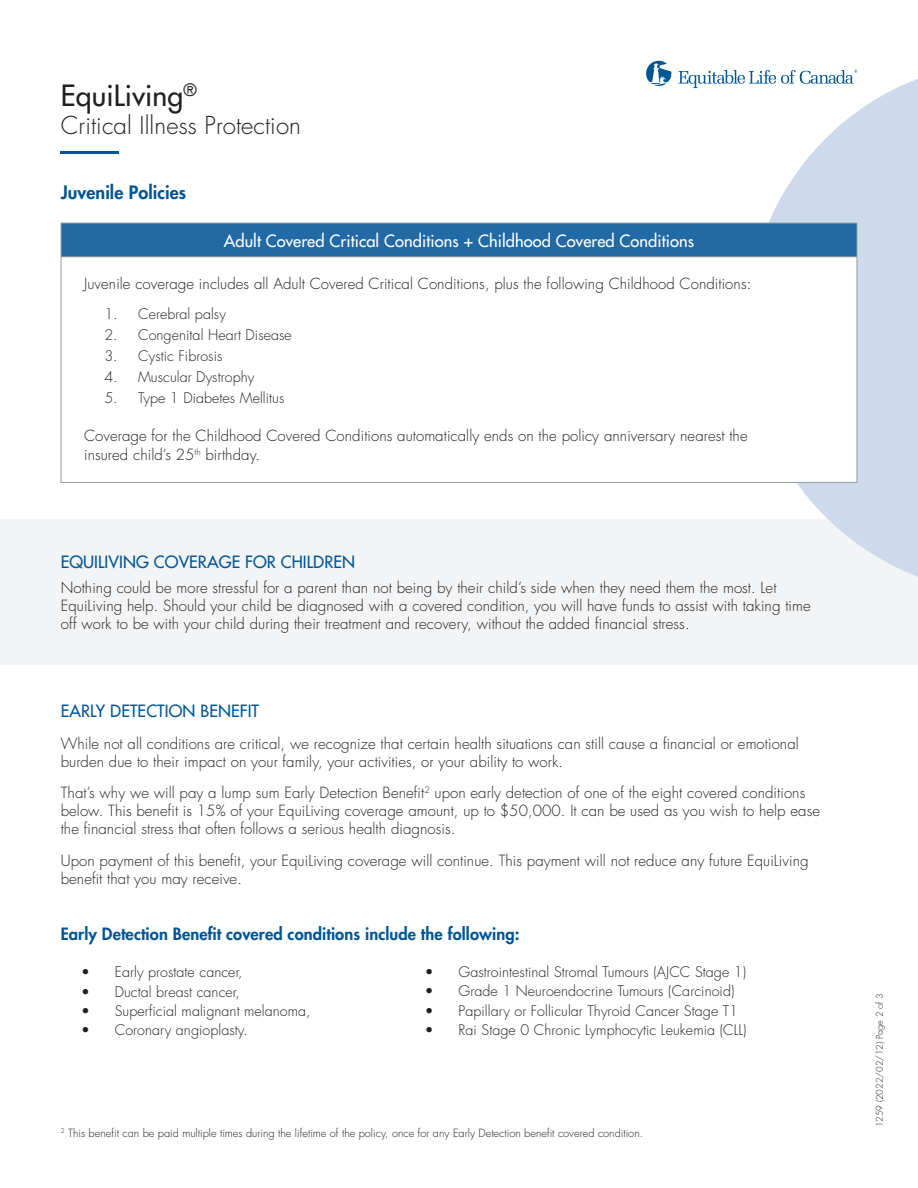
<style>
.page{position:relative;width:918px;height:1188px;background:#fff}
.page>*{position:absolute;margin:0;border:0;box-sizing:border-box;transform-origin:0 0}
.t1{font:500 28.5px "Futura Std";letter-spacing:.005em;color:#231f20}
.t2{font:300 24px "Futura Std";letter-spacing:.005em;color:#231f20}
.t3{font:800 18px "Futura Std";letter-spacing:.005em;color:#005595}
.t4{font:500 16.5px "Futura Std";letter-spacing:.005em;color:#fff}
.t5{font:800 16.5px "Futura Std";letter-spacing:.005em;color:#005595}
.t6{font:500 16.5px "Futura Std";letter-spacing:.005em;color:#005595}
.t7{font:300 15px/18px "Futura Std";letter-spacing:.005em;color:#231f20}
.t8{font:300 14.25px "Futura Std";letter-spacing:.005em;color:#231f20}
.t9{font:300 10.95px "Futura Std";color:#231f20}
.t10{font:300 9px "Futura Std";color:#231f20}
</style>
<div class="page">
<div style="left:0;top:520px;width:918px;height:145px;background:#f3f4f5"></div>
<svg style="left:714px;top:69px;width:204px;height:508px;fill:#cedaeb"></svg>
<div style="left:61px;top:223px;width:796px;height:34px;background:#216aa5"></div>
<div style="left:61px;top:257px;width:796px;height:225px;background:#fff"></div>
<hr style="left:61px;top:152px;width:58px;height:2px;background:#005595">
<hr style="left:61px;top:223px;width:796px;height:1px;background:#959ca1">
<hr style="left:61px;top:223px;width:1px;height:33px;background:#959ca1">
<hr style="left:857px;top:223px;width:1px;height:33px;background:#959ca1">
<hr style="left:61px;top:257px;width:796px;height:1px;background:#959ca1">
<hr style="left:61px;top:257px;width:1px;height:225px;background:#959ca1">
<hr style="left:857px;top:257px;width:1px;height:225px;background:#959ca1">
<hr style="left:61px;top:482px;width:796px;height:1px;background:#959ca1">
<svg style="left:646px;top:60px;width:25px;height:26px"></svg>
<svg style="left:678px;top:70px;width:179px;height:18px"></svg>
<h1 class="t1" style="left:61px;top:77px;width:138px">EquiLiving<sup>®</sup></h1>
<h2 class="t2" style="left:61px;top:111px;width:242px">Critical Illness Protection</h2>
<p class="t3" style="left:61px;top:181px;width:127px">Juvenile Policies</p>
<p class="t4" style="left:224px;top:230px;width:472px">Adult Covered Critical Conditions + Childhood Covered Conditions</p>
<p class="t7" style="left:84px;top:275px;width:669px">Juvenile coverage includes all Adult Covered Critical Conditions, plus the following Childhood Conditions:</p>
<p class="t8" style="left:104px;top:305px;width:123px">1. Cerebral palsy</p>
<p class="t8" style="left:104px;top:326px;width:189px">2. Congenital Heart Disease</p>
<p class="t8" style="left:104px;top:347px;width:120px">3. Cystic Fibrosis</p>
<p class="t8" style="left:104px;top:368px;width:151px">4. Muscular Dystrophy</p>
<p class="t8" style="left:104px;top:389px;width:182px">5. Type 1 Diabetes Mellitus</p>
<p class="t7" style="left:84px;top:426px;width:665px;line-height:19.5px">Coverage for the Childhood Covered Conditions automatically ends on the policy anniversary nearest the insured child’s 25<sup>th</sup> birthday.</p>
<p class="t6" style="left:61px;top:552px;width:296px">EQUILIVING COVERAGE FOR CHILDREN</p>
<p class="t7" style="left:61px;top:579px;width:751px">Nothing could be more stressful for a parent than not being by their child’s side when they need them the most. Let<br>EquiLiving help. Should your child be diagnosed with a covered condition, you will have funds to assist with taking time off work to be with your child during their treatment and recovery, without the added fnancial stress.</p>
<p class="t6" style="left:61px;top:701px;width:200px">EARLY DETECTION BENEFIT</p>
<p class="t7" style="left:61px;top:735px;width:740px">While not all conditions are critical, we recognize that certain health situations can still cause a fnancial or emotional burden due to their impact on your family, your activities, or your ability to work.</p>
<p class="t7" style="left:61px;top:784px;width:761px">That’s why we will pay a lump sum Early Detection Beneft<sup>2</sup> upon early detection of one of the eight covered conditions below. This beneft is 15% of your EquiLiving coverage amount, up to $50,000. It can be used as you wish to help ease the fnancial stress that often follows a serious health diagnosis.</p>
<p class="t7" style="left:61px;top:852px;width:749px">Upon payment of this beneft, your EquiLiving coverage will continue. This payment will not reduce any future EquiLiving beneft that you may receive.</p>
<p class="t5" style="left:61px;top:923px;width:460px">Early Detection Beneft covered conditions include the following:</p>
<p class="t8" style="left:81px;top:963px;width:163px">• Early prostate cancer,</p>
<p class="t8" style="left:81px;top:983px;width:160px">• Ductal breast cancer,</p>
<p class="t8" style="left:81px;top:1002px;width:231px">• Superfcial malignant melanoma,</p>
<p class="t8" style="left:81px;top:1022px;width:168px">• Coronary angioplasty.</p>
<p class="t8" style="left:425px;top:963px;width:323px">• Gastrointestinal Stromal Tumours (AJCC Stage 1)</p>
<p class="t8" style="left:425px;top:983px;width:311px">• Grade 1 Neuroendocrine Tumours (Carcinoid)</p>
<p class="t8" style="left:425px;top:1002px;width:315px">• Papillary or Follicular Thyroid Cancer Stage T1</p>
<p class="t8" style="left:425px;top:1022px;width:323px">• Rai Stage 0 Chronic Lymphocytic Leukemia (CLL)</p>
<p class="t9" style="left:61px;top:1126px;width:584px"><sup>2</sup> This beneft can be paid multiple times during the lifetime of the policy, once for any Early Detection beneft covered condition.</p>
<p class="t10" style="left:874px;top:1127px;width:135px;rotate:-90deg">1259 (2022/02/12) Page 2 of 3</p>
</div>
